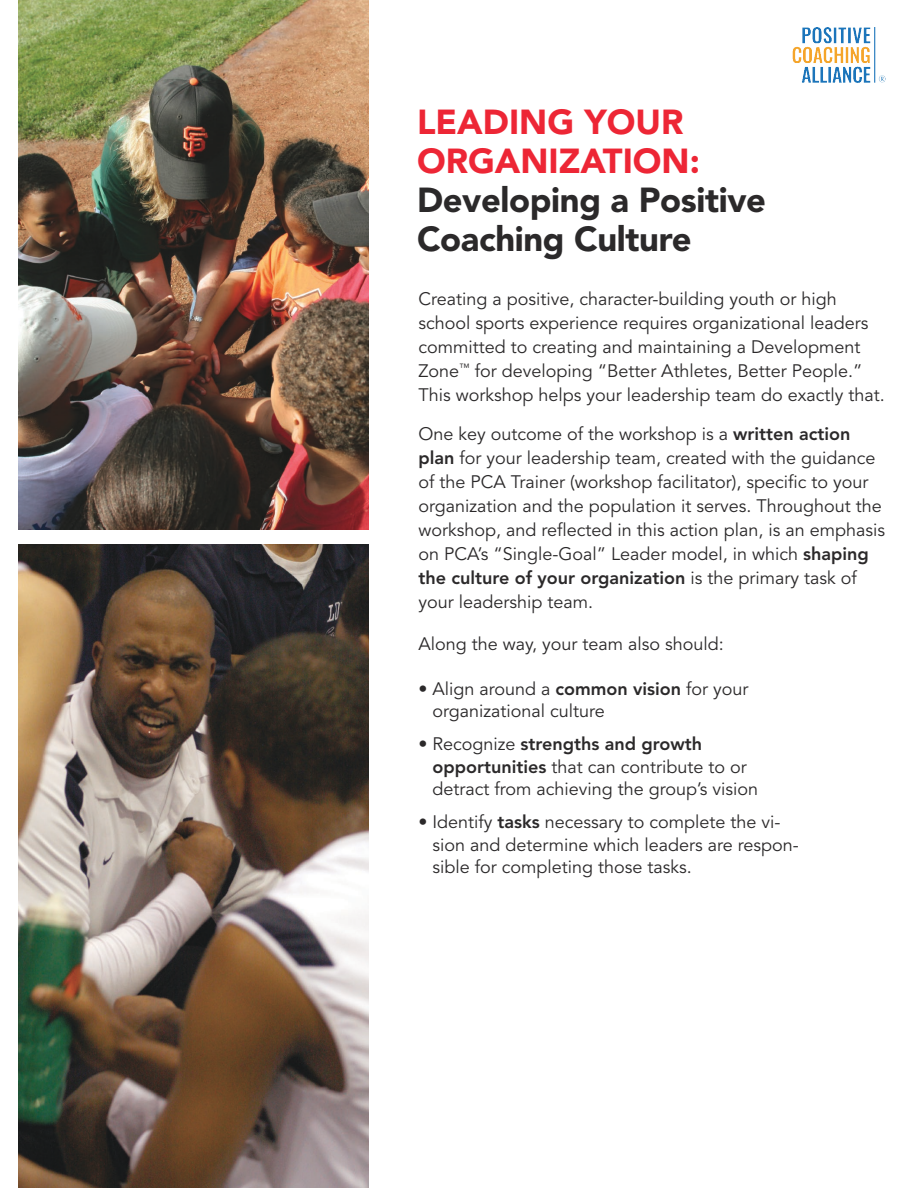
<style>
.page{position:relative;width:918px;height:1188px;background:#fff}
.page>*{position:absolute;margin:0;border:0;box-sizing:border-box;transform-origin:0 0}
.t1{font:900 34.5px/39px "Avenir";letter-spacing:-.01em;color:#2b292a}
.t2{font:900 34.5px/39px "Avenir";color:#ed2635}
.t3{font:18px/24px "Avenir";color:#2b292a}
.s1{font-weight:800}
</style>
<div class="page">
<img style="left:18px;top:0;width:351px;height:529px">
<img style="left:18px;top:544px;width:351px;height:644px">
<img style="left:792px;top:27px;width:94px;height:56px">
<h1 class="t2" style="left:417px;top:106px;width:284px">LEADING YOUR<br>ORGANIZATION:</h1>
<h1 class="t1" style="left:417px;top:184px;width:351px">Developing a Positive<br>Coaching Culture</h1>
<p class="t3" style="left:418px;top:288px;width:468px">Creating a positive, character-building youth or high school sports experience requires organizational leaders committed to creating and maintaining a Development Zone<sup>™</sup> for developing “Better Athletes, Better People.” This workshop helps your leadership team do exactly that.</p>
<p class="t3" style="left:418px;top:423px;width:468px">One key outcome of the workshop is a <span class="s1">written action plan</span> for your leadership team, created with the guidance of the PCA Trainer (workshop facilitator), specific to your organization and the population it serves. Throughout the workshop, and reflected in this action plan, is an emphasis on PCA’s “Single-Goal” Leader model, in which <span class="s1">shaping the culture of your organization</span> is the primary task of your leadership team.</p>
<p class="t3" style="left:418px;top:633px;width:307px">Along the way, your team also should:</p>
<p class="t3" style="left:433px;top:679px;width:317px;line-height:22.5px;text-indent:-14px">• Align around a <span class="s1">common vision</span> for your organizational culture</p>
<p class="t3" style="left:433px;top:735px;width:327px;line-height:22.5px;text-indent:-14px">• Recognize <span class="s1">strengths and growth opportunities</span> that can contribute to or detract from achieving the group’s vision</p>
<p class="t3" style="left:433px;top:813px;width:368px;line-height:22.5px;text-indent:-14px">• Identify <span class="s1">tasks</span> necessary to complete the vi&shy;sion and determine which leaders are respon&shy;sible for completing those tasks.</p>
</div>
